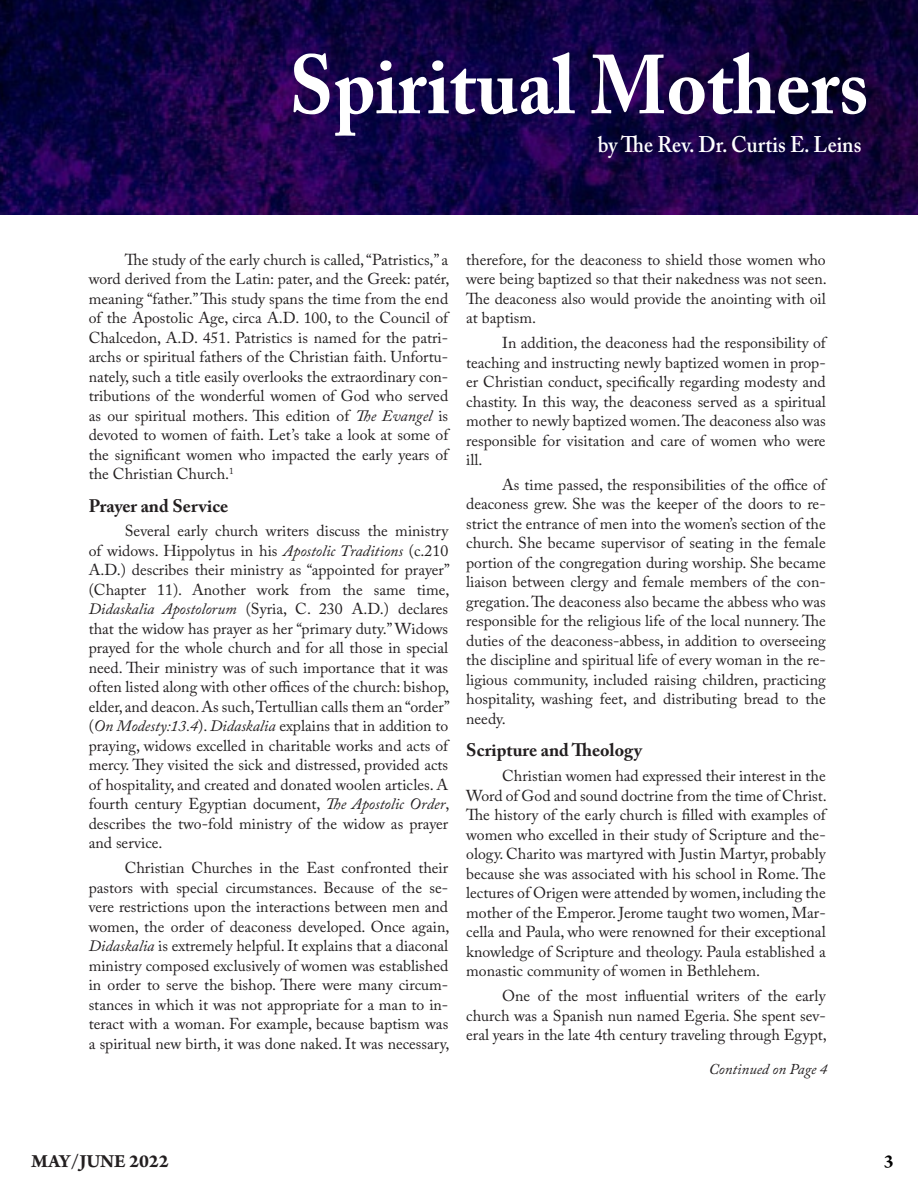
<style>
.page{position:relative;width:918px;height:1188px;background:#fff}
.page>*{position:absolute;margin:0;border:0;box-sizing:border-box;transform-origin:0 0}
.t1{font:700 82.5px "Adobe Caslon Pro";color:#fff;scale:.93 1}
.t2{font:600 22.5px "Adobe Caslon Pro";color:#fff;scale:.92 1}
.t3{font:700 19.5px "Arno Pro";color:#231f20}
.t4{font:700 19.5px "Arno Pro";color:#000}
.t5{font:700 18px "Adobe Caslon Pro";color:#231f20}
.t6{font:15.75px/19.5px "Adobe Caslon Pro";color:#231f20;text-align:justify}
.t7{font:italic 15px "Adobe Caslon Pro";color:#231f20}
.s1{font-style:italic}
</style>
<div class="page">
<img style="left:0;top:0;width:918px;height:214px">
<svg style="left:0;top:96px;width:44px;height:119px;background:#10034c"></svg>
<svg style="left:0;top:32px;width:32px;height:151px;background:#050239"></svg>
<h1 class="t1" style="left:289px;top:36px;width:624px">Spiritual Mothers</h1>
<h2 class="t2" style="left:598px;top:131px;width:288px">by The Rev. Dr. Curtis E. Leins</h2>
<p class="t6" style="left:89px;top:249px;width:362px;text-indent:36px">The study of the early church is called, “Patristics,” a word derived from the Latin: pater, and the Greek: patér, meaning “father.” This study spans the time from the end of the Apostolic Age, circa A.D. 100, to the Council of Chalcedon, A.D. 451. Patristics is named for the patri&shy;archs or spiritual fathers of the Christian faith. Unfortu&shy;nately, such a title easily overlooks the extraordinary con&shy;tributions of the wonderful women of God who served as our spiritual mothers. This edition of <span class="s1">The Evangel</span> is devoted to women of faith. Let’s take a look at some of the significant women who impacted the early years of the Christian Church.<sup>1</sup></p>
<p class="t5" style="left:89px;top:495px;width:141px">Prayer and Service</p>
<p class="t6" style="left:89px;top:521px;width:363px;text-indent:36px">Several early church writers discuss the ministry of widows. Hippolytus in his <span class="s1">Apostolic Traditions</span> (c.210<br>A.D.) describes their ministry as “appointed for prayer” (Chapter 11). Another work from the same time, <span class="s1">Didaskalia Apostolorum</span> (Syria, C. 230 A.D.) declares that the widow has prayer as her “primary duty.” Widows prayed for the whole church and for all those in special need. Their ministry was of such importance that it was often listed along with other offices of the church: bishop, elder, and deacon. As such, Tertullian calls them an “order” (<span class="s1">On Modesty:13.4</span>). <span class="s1">Didaskalia</span> explains that in addition to praying, widows excelled in charitable works and acts of mercy. They visited the sick and distressed, provided acts of hospitality, and created and donated woolen articles. A fourth century Egyptian document, <span class="s1">The Apostolic Order</span>, describes the two-fold ministry of the widow as prayer and service.</p>
<p class="t6" style="left:89px;top:858px;width:362px;text-indent:36px">Christian Churches in the East confronted their pastors with special circumstances. Because of the se&shy;vere restrictions upon the interactions between men and women, the order of deaconess developed. Once again, <span class="s1">Didaskalia</span> is extremely helpful. It explains that a diaconal ministry composed exclusively of women was established in order to serve the bishop. There were many circum&shy;stances in which it was not appropriate for a man to in&shy;teract with a woman. For example, because baptism was a spiritual new birth, it was done naked. It was necessary,</p>
<p class="t6" style="left:466px;top:249px;width:362px">therefore, for the deaconess to shield those women who were being baptized so that their nakedness was not seen.<br>The deaconess also would provide the anointing with oil at baptism.</p>
<p class="t6" style="left:466px;top:333px;width:361px;text-indent:36px">In addition, the deaconess had the responsibility of teaching and instructing newly baptized women in prop&shy;er Christian conduct, specifically regarding modesty and chastity. In this way, the deaconess served as a spiritual mother to newly baptized women. The deaconess also was responsible for visitation and care of women who were ill.</p>
<p class="t6" style="left:466px;top:475px;width:361px;text-indent:36px">As time passed, the responsibilities of the office of deaconess grew. She was the keeper of the doors to re&shy;strict the entrance of men into the women’s section of the church. She became supervisor of seating in the female portion of the congregation during worship. She became liaison between clergy and female members of the con&shy;gregation. The deaconess also became the abbess who was responsible for the religious life of the local nunnery. The duties of the deaconess-abbess, in addition to overseeing the discipline and spiritual life of every woman in the re&shy;ligious community, included raising children, practicing hospitality, washing feet, and distributing bread to the needy.</p>
<p class="t5" style="left:466px;top:740px;width:177px">Scripture and Theology</p>
<p class="t6" style="left:466px;top:766px;width:362px;text-indent:36px">Christian women had expressed their interest in the Word of God and sound doctrine from the time of Christ.<br>The history of the early church is filled with examples of women who excelled in their study of Scripture and the&shy;ology. Charito was martyred with Justin Martyr, probably because she was associated with his school in Rome. The lectures of Origen were attended by women, including the mother of the Emperor. Jerome taught two women, Mar&shy;cella and Paula, who were renowned for their exceptional knowledge of Scripture and theology. Paula established a monastic community of women in Bethlehem.</p>
<p class="t6" style="left:466px;top:986px;width:362px;text-indent:36px">One of the most influential writers of the early church was a Spanish nun named Egeria. She spent sev&shy;eral years in the late 4th century traveling through Egypt,</p>
<p class="t7" style="left:709px;top:1060px;width:120px">Continued on Page 4</p>
<p class="t3" style="left:32px;top:1150px;width:139px">MAY/JUNE 2022</p>
<p class="t4" style="left:884px;top:1150px;width:11px">3</p>
</div>
